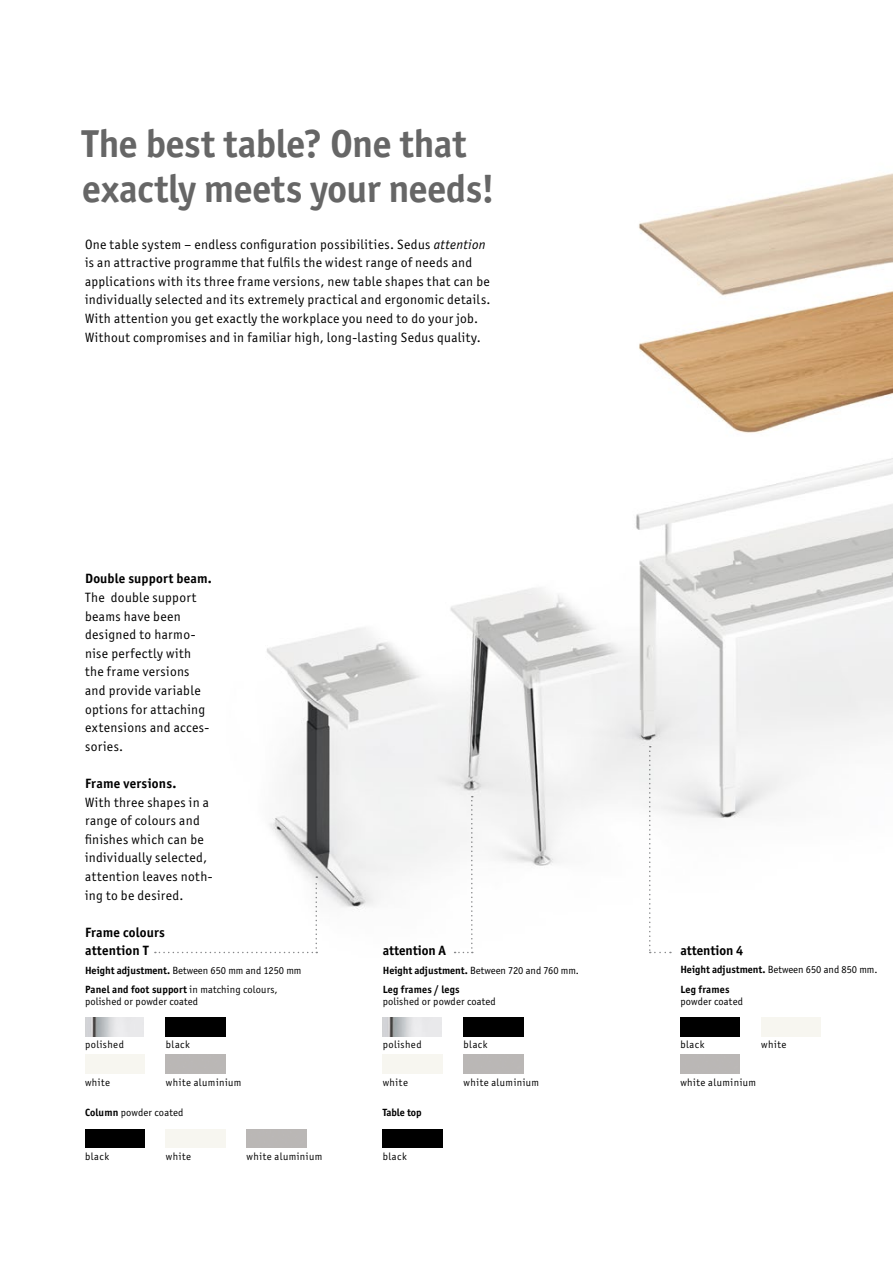
<style>
.page{position:relative;width:893px;height:1263px;background:#fff}
.page>*{position:absolute;margin:0;border:0;box-sizing:border-box;transform-origin:0 0}
.Headline_26pt{font:700 39px/45px "Officina San Itc T";letter-spacing:-.01em;color:#666}
.Copy_9pt{font:13.5px/18.6px "Officina San Itc T";letter-spacing:.03em;color:#000}
.Legende_7pt{font:700 13.5px "Officina San Itc T";letter-spacing:.005em;color:#000}
.Legende_7pt-2{font:10.5px/12px "Officina San Itc T";letter-spacing:.015em;color:#000}
.Legende_Farbcode_7pt{font:10.5px "Officina San Itc T";letter-spacing:.05em;color:#000}
.Legende_7pt-3{font:700 10.5px "Officina San Itc T";letter-spacing:.015em;color:#000}
.s1{font-style:italic}
.s2{font-weight:700}
</style>
<div class="page">
<img style="left:224px;top:173px;width:669px;height:781px">
<img style="left:85px;top:1017px;width:59px;height:19px">
<img style="left:166px;top:1017px;width:59px;height:19px">
<img style="left:85px;top:1129px;width:60px;height:19px">
<img style="left:383px;top:1129px;width:59px;height:19px">
<img style="left:383px;top:1017px;width:58px;height:19px">
<img style="left:463px;top:1017px;width:60px;height:19px">
<img style="left:680px;top:1017px;width:60px;height:19px">
<svg style="left:455px;top:796px;width:18px;height:157px"></svg>
<svg style="left:155px;top:876px;width:162px;height:77px"></svg>
<svg style="left:649px;top:746px;width:22px;height:207px"></svg>
<p class="Headline_26pt" style="left:82px;top:121px;width:414px">The best table? One that exactly meets your needs!</p>
<p class="Copy_9pt" style="left:85px;top:235px;width:407px">One table system – endless configuration possibilities. Sedus <span class="s1">attention </span>is an attractive programme that fulfils the widest range of needs and applications with its three frame versions, new table shapes that can be individually selected and its extremely practical and ergonomic details.<br>With attention you get exactly the workplace you need to do your job.<br>Without compromises and in familiar high, long-lasting Sedus quality.</p>
<p class="Copy_9pt" style="left:85px;top:569px;width:128px"><span class="s2">Double support beam.<br></span>The double support beams have been designed to harmo&shy;nise perfectly with the frame versions and provide variable options for attaching extensions and acces&shy;sories.</p>
<p class="Copy_9pt" style="left:85px;top:774px;width:129px"><span class="s2">Frame versions.<br></span>With three shapes in a range of colours and finishes which can be individually selected, attention leaves noth&shy;ing to be desired.</p>
<p class="Legende_7pt" style="left:85px;top:924px;width:81px">Frame colours</p>
<p class="Legende_7pt-2" style="left:85px;top:965px;width:218px"><span class="s2">Height adjustment.</span> Between 650 mm and 1250 mm</p>
<p class="Legende_7pt-2" style="left:383px;top:965px;width:198px"><span class="s2">Height adjustment.</span> Between 720 and 760 mm.</p>
<p class="Legende_7pt-2" style="left:680px;top:964px;width:199px"><span class="s2">Height adjustment.</span> Between 650 and 850 mm.</p>
<p class="Legende_7pt" style="left:85px;top:942px;width:65px">attention T</p>
<p class="Legende_7pt" style="left:383px;top:942px;width:65px">attention A</p>
<p class="Legende_7pt" style="left:680px;top:942px;width:65px">attention 4</p>
<p class="Legende_7pt-2" style="left:85px;top:983px;width:194px"><span class="s2">Panel and foot support</span> in matching colours, polished or powder coated</p>
<p class="Legende_7pt-2" style="left:383px;top:983px;width:115px"><span class="s2">Leg frames / legs </span>polished or powder coated</p>
<p class="Legende_Farbcode_7pt" style="left:85px;top:1039px;width:40px">polished</p>
<p class="Legende_Farbcode_7pt" style="left:166px;top:1039px;width:25px">black</p>
<p class="Legende_Farbcode_7pt" style="left:383px;top:1039px;width:40px">polished</p>
<p class="Legende_Farbcode_7pt" style="left:463px;top:1039px;width:25px">black</p>
<p class="Legende_Farbcode_7pt" style="left:85px;top:1076px;width:27px">white</p>
<p class="Legende_Farbcode_7pt" style="left:166px;top:1076px;width:77px">white aluminium</p>
<p class="Legende_Farbcode_7pt" style="left:383px;top:1076px;width:27px">white</p>
<p class="Legende_Farbcode_7pt" style="left:463px;top:1076px;width:77px">white aluminium</p>
<p class="Legende_7pt-2" style="left:85px;top:1107px;width:100px"><span class="s2">Column</span> powder coated</p>
<p class="Legende_Farbcode_7pt" style="left:85px;top:1150px;width:25px">black</p>
<p class="Legende_Farbcode_7pt" style="left:166px;top:1150px;width:27px">white</p>
<p class="Legende_Farbcode_7pt" style="left:247px;top:1150px;width:77px">white aluminium</p>
<p class="Legende_7pt-3" style="left:383px;top:1106px;width:40px">Table top</p>
<p class="Legende_Farbcode_7pt" style="left:383px;top:1150px;width:25px">black</p>
<p class="Legende_7pt-3" style="left:680px;top:983px;width:51px">Leg frames</p>
<p class="Legende_7pt-2" style="left:680px;top:995px;width:64px">powder coated</p>
<p class="Legende_Farbcode_7pt" style="left:680px;top:1039px;width:25px">black</p>
<p class="Legende_Farbcode_7pt" style="left:761px;top:1039px;width:27px">white</p>
<p class="Legende_Farbcode_7pt" style="left:680px;top:1076px;width:77px">white aluminium</p>
</div>
